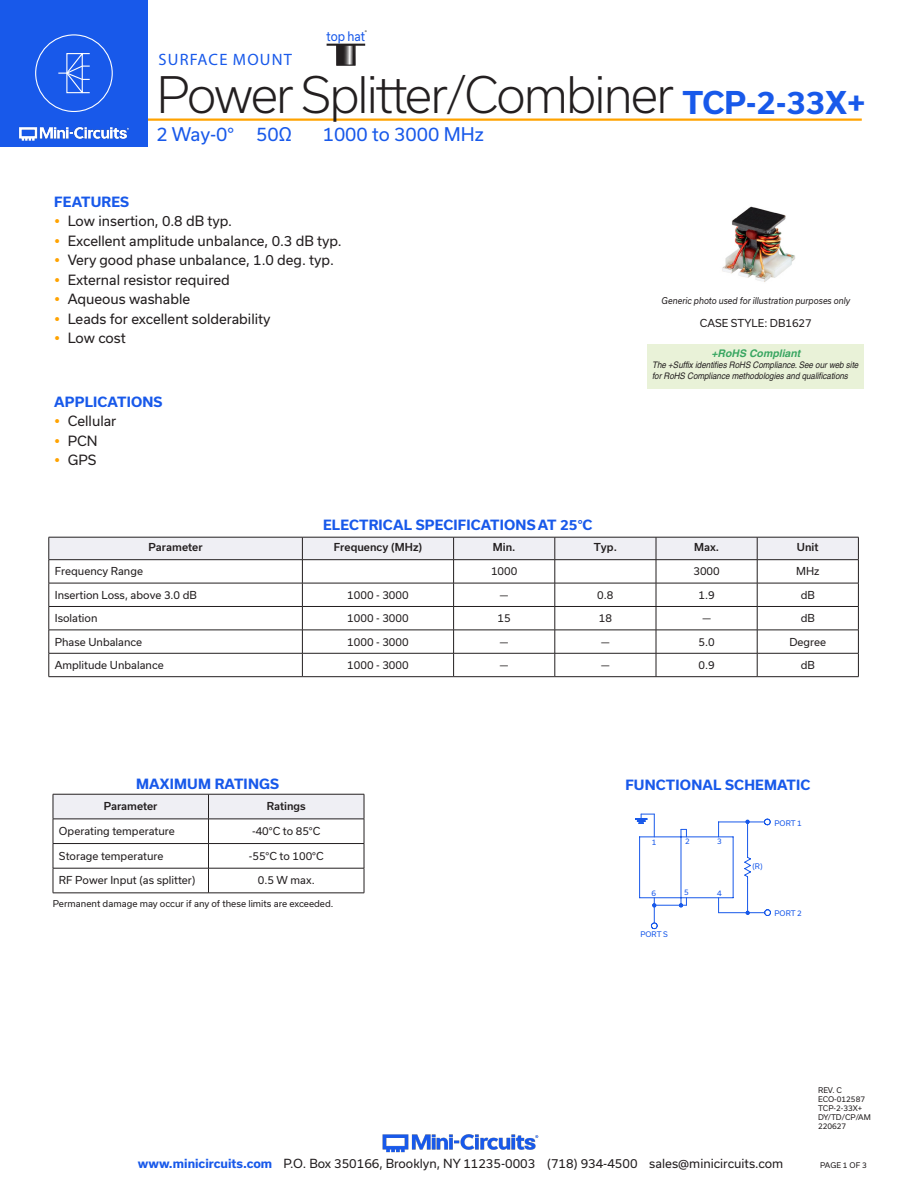
<style>
.page{position:relative;width:918px;height:1188px;background:#fff}
.page>*{position:absolute;margin:0;border:0;box-sizing:border-box;transform-origin:0 0}
.t1{font:300 48px "Usual";letter-spacing:-.04em;color:#231f20}
.t2{font:700 30px "Usual";color:#1859ea}
.Frequency{font:18px "Usual";color:#1859ea}
.t3{font:16.5px "Myriad Pro";letter-spacing:.07em;color:#1859ea}
.t4{font:13.5px "Usual";color:#231f20}
.Blue_Headers{font:700 13.5px "Usual";letter-spacing:.015em;color:#1859ea}
.t5{font:12.6px "Usual";color:#1859ea;scale:.91 1}
.t6{font:12px "Usual";color:#231f20}
.Table_Body_Left_Just{font:10.5px "Usual";color:#231f20}
.Table_Body_Center{font:10.5px "Usual";color:#231f20}
.Table_Header_Center{font:500 10.5px "Usual";color:#231f20}
.t7{font:italic 700 10.5px "Helvetica";color:rgb(13 147 68/.8)}
.t8{font:italic 9px/10.8px "Helvetica";letter-spacing:-.005em;color:#231f20;scale:.9 1}
.Notes{font:9px "Usual";color:#231f20}
.t9{font:italic 9px "Usual";color:#231f20;scale:.9 1}
.Revision{font:7.5px "Usual";color:#231f20}
.t10{font:7.35px "Usual";color:#1859ea}
.t11{font:4.8px "Usual";color:#000}
.s1{font-weight:700;color:#1859ea}
</style>
<div class="page">
<hr style="left:129px;top:118px;width:733px;height:3px;background:#ffa300">
<div style="left:0;top:0;width:147px;height:147px;background:#1859ea"></div>
<hr style="left:917px;top:0;width:1px;height:147px;background:#1859ea">
<img style="left:19px;top:126px;width:110px;height:15px">
<img style="left:382px;top:1134px;width:157px;height:19px">
<div style="left:35px;top:34px;width:78px;height:78px;border:1px solid #fff;border-radius:50%"></div>
<svg style="left:58px;top:53px;width:32px;height:41px"></svg>
<svg style="left:338px;top:46px;width:16px;height:18px"></svg>
<div style="left:336px;top:44px;width:20px;height:22px;border:1px solid #231f20"></div>
<hr style="left:327px;top:44px;width:38px;height:2px;background:#231f20">
<div style="left:648px;top:344px;width:216px;height:45px;background:#e9f2d8"></div>
<img style="left:722px;top:206px;width:73px;height:76px">
<svg style="left:49px;top:537px;width:810px;height:139px"></svg>
<hr style="left:49px;top:559px;width:253px;height:1px;background:#231f20">
<hr style="left:302px;top:559px;width:152px;height:1px;background:#231f20">
<hr style="left:454px;top:559px;width:101px;height:1px;background:#231f20">
<hr style="left:555px;top:559px;width:101px;height:1px;background:#231f20">
<hr style="left:656px;top:559px;width:101px;height:1px;background:#231f20">
<hr style="left:757px;top:559px;width:102px;height:1px;background:#231f20">
<hr style="left:49px;top:676px;width:253px;height:1px;background:#231f20">
<hr style="left:302px;top:676px;width:152px;height:1px;background:#231f20">
<hr style="left:454px;top:676px;width:101px;height:1px;background:#231f20">
<hr style="left:555px;top:676px;width:101px;height:1px;background:#231f20">
<hr style="left:656px;top:676px;width:101px;height:1px;background:#231f20">
<hr style="left:757px;top:676px;width:102px;height:1px;background:#231f20">
<hr style="left:53px;top:893px;width:156px;height:1px;background:#231f20">
<svg style="left:53px;top:794px;width:312px;height:99px"></svg>
<hr style="left:208px;top:893px;width:156px;height:1px;background:#231f20">
<svg style="left:635px;top:814px;width:136px;height:115px"></svg>
<p class="t3" style="left:159px;top:49px;width:135px">SURFACE MOUNT</p>
<p class="t5" style="left:327px;top:29px;width:44px">top hat</p>
<p class="t11" style="left:365px;top:30px;width:4px">®</p>
<h1 class="t1" style="left:157px;top:67px;width:519px">Power Splitter/Combiner</h1>
<p class="Frequency" style="left:157px;top:124px;width:137px">2 Way-0° 50Ω</p>
<p class="Frequency" style="left:323px;top:124px;width:163px">1000 to 3000 MHz</p>
<h2 class="t2" style="left:682px;top:86px;width:185px">TCP-2-33X+</h2>
<p class="Blue_Headers" style="left:54px;top:194px;width:76px">FEATURES</p>
<p class="t4" style="left:68px;top:214px;width:166px">Low insertion, 0.8 dB typ.</p>
<p class="t4" style="left:68px;top:233px;width:276px">Excellent amplitude unbalance, 0.3 dB typ.</p>
<p class="t4" style="left:68px;top:253px;width:268px">Very good phase unbalance, 1.0 deg. typ.</p>
<p class="t4" style="left:68px;top:272px;width:163px">External resistor required</p>
<p class="t4" style="left:68px;top:292px;width:124px">Aqueous washable</p>
<p class="t4" style="left:68px;top:311px;width:204px">Leads for excellent solderability</p>
<p class="t4" style="left:68px;top:331px;width:60px">Low cost</p>
<p class="Blue_Headers" style="left:54px;top:394px;width:110px">APPLICATIONS</p>
<p class="t4" style="left:68px;top:414px;width:50px">Cellular</p>
<p class="t4" style="left:68px;top:433px;width:31px">PCN</p>
<p class="t4" style="left:68px;top:453px;width:30px">GPS</p>
<p class="Blue_Headers" style="left:323px;top:517px;width:271px">ELECTRICAL SPECIFICATIONS AT 25°C</p>
<p class="t9" style="left:662px;top:295px;width:211px">Generic photo used for illustration purposes only</p>
<p class="Table_Body_Left_Just" style="left:700px;top:317px;width:113px">CASE STYLE: DB1627</p>
<p class="t7" style="left:711px;top:347px;width:90px">+RoHS Compliant</p>
<p class="t8" style="left:652px;top:360px;width:231px">The +Suffix identifies RoHS Compliance. See our web site for RoHS Compliance methodologies and qualifications</p>
<p class="Table_Header_Center" style="left:148px;top:541px;width:56px">Parameter</p>
<p class="Table_Header_Center" style="left:334px;top:541px;width:90px">Frequency (MHz)</p>
<p class="Table_Header_Center" style="left:493px;top:541px;width:24px">Min.</p>
<p class="Table_Header_Center" style="left:594px;top:541px;width:25px">Typ.</p>
<p class="Table_Header_Center" style="left:694px;top:541px;width:26px">Max.</p>
<p class="Table_Header_Center" style="left:797px;top:541px;width:23px">Unit</p>
<p class="Table_Body_Left_Just" style="left:55px;top:565px;width:90px">Frequency Range</p>
<p class="Table_Body_Center" style="left:491px;top:565px;width:28px">1000</p>
<p class="Table_Body_Center" style="left:693px;top:565px;width:28px">3000</p>
<p class="Table_Body_Center" style="left:796px;top:565px;width:25px">MHz</p>
<p class="Table_Body_Left_Just" style="left:55px;top:589px;width:144px">Insertion Loss, above 3.0 dB</p>
<p class="Table_Body_Center" style="left:347px;top:589px;width:63px">1000 - 3000</p>
<p class="Table_Body_Center" style="left:500px;top:589px;width:10px">—</p>
<p class="Table_Body_Center" style="left:597px;top:589px;width:18px">0.8</p>
<p class="Table_Body_Center" style="left:699px;top:589px;width:18px">1.9</p>
<p class="Table_Body_Center" style="left:801px;top:589px;width:16px">dB</p>
<p class="Table_Body_Left_Just" style="left:55px;top:612px;width:44px">Isolation</p>
<p class="Table_Body_Center" style="left:347px;top:612px;width:63px">1000 - 3000</p>
<p class="Table_Body_Center" style="left:498px;top:612px;width:15px">15</p>
<p class="Table_Body_Center" style="left:599px;top:612px;width:15px">18</p>
<p class="Table_Body_Center" style="left:702px;top:612px;width:10px">—</p>
<p class="Table_Body_Center" style="left:801px;top:612px;width:16px">dB</p>
<p class="Table_Body_Left_Just" style="left:55px;top:636px;width:89px">Phase Unbalance</p>
<p class="Table_Body_Center" style="left:347px;top:636px;width:63px">1000 - 3000</p>
<p class="Table_Body_Center" style="left:500px;top:636px;width:10px">—</p>
<p class="Table_Body_Center" style="left:601px;top:636px;width:10px">—</p>
<p class="Table_Body_Center" style="left:699px;top:636px;width:18px">5.0</p>
<p class="Table_Body_Center" style="left:789px;top:636px;width:38px">Degree</p>
<p class="Table_Body_Left_Just" style="left:55px;top:659px;width:110px">Amplitude Unbalance</p>
<p class="Table_Body_Center" style="left:347px;top:659px;width:63px">1000 - 3000</p>
<p class="Table_Body_Center" style="left:500px;top:659px;width:10px">—</p>
<p class="Table_Body_Center" style="left:601px;top:659px;width:10px">—</p>
<p class="Table_Body_Center" style="left:699px;top:659px;width:18px">0.9</p>
<p class="Table_Body_Center" style="left:801px;top:659px;width:16px">dB</p>
<p class="Blue_Headers" style="left:136px;top:777px;width:145px">MAXIMUM RATINGS</p>
<p class="Blue_Headers" style="left:625px;top:777px;width:187px">FUNCTIONAL SCHEMATIC</p>
<p class="t10" style="left:774px;top:819px;width:29px">PORT 1</p>
<p class="Table_Header_Center" style="left:104px;top:801px;width:55px">Parameter</p>
<p class="Table_Header_Center" style="left:267px;top:801px;width:40px">Ratings</p>
<p class="Table_Body_Left_Just" style="left:59px;top:825px;width:117px">Operating temperature</p>
<p class="Table_Body_Center" style="left:252px;top:825px;width:70px">-40°C to 85°C</p>
<p class="Table_Body_Left_Just" style="left:59px;top:850px;width:106px">Storage temperature</p>
<p class="Table_Body_Center" style="left:249px;top:850px;width:76px">-55°C to 100°C</p>
<p class="Table_Body_Left_Just" style="left:59px;top:874px;width:138px">RF Power Input (as splitter)</p>
<p class="Table_Body_Center" style="left:258px;top:874px;width:58px">0.5 W max.</p>
<p class="t10" style="left:652px;top:838px;width:6px">1</p>
<p class="t10" style="left:685px;top:837px;width:6px">2</p>
<p class="t10" style="left:717px;top:837px;width:6px">3</p>
<p class="t10" style="left:752px;top:862px;width:12px">(R)</p>
<p class="Notes" style="left:53px;top:898px;width:282px">Permanent damage may occur if any of these limits are exceeded.</p>
<p class="t10" style="left:652px;top:889px;width:6px">6</p>
<p class="t10" style="left:684px;top:888px;width:6px">5</p>
<p class="t10" style="left:717px;top:889px;width:6px">4</p>
<p class="t10" style="left:640px;top:930px;width:29px">PORT S</p>
<p class="t10" style="left:774px;top:909px;width:29px">PORT 2</p>
<p class="Revision" style="left:818px;top:1086px;width:25px">REV. C</p>
<p class="Revision" style="left:818px;top:1095px;width:48px">ECO-012587</p>
<p class="Revision" style="left:818px;top:1104px;width:46px">TCP-2-33X+</p>
<p class="Revision" style="left:818px;top:1113px;width:54px">DY/TD/CP/AM</p>
<p class="Revision" style="left:818px;top:1122px;width:30px">220627</p>
<p class="t6" style="left:138px;top:1157px;width:647px"><span class="s1">www.minicircuits.com</span> P.O. Box 350166, Brooklyn, NY 11235-0003 (718) 934-4500 sales@minicircuits.com</p>
<p class="Revision" style="left:820px;top:1161px;width:48px">PAGE 1 OF 3</p>
</div>
